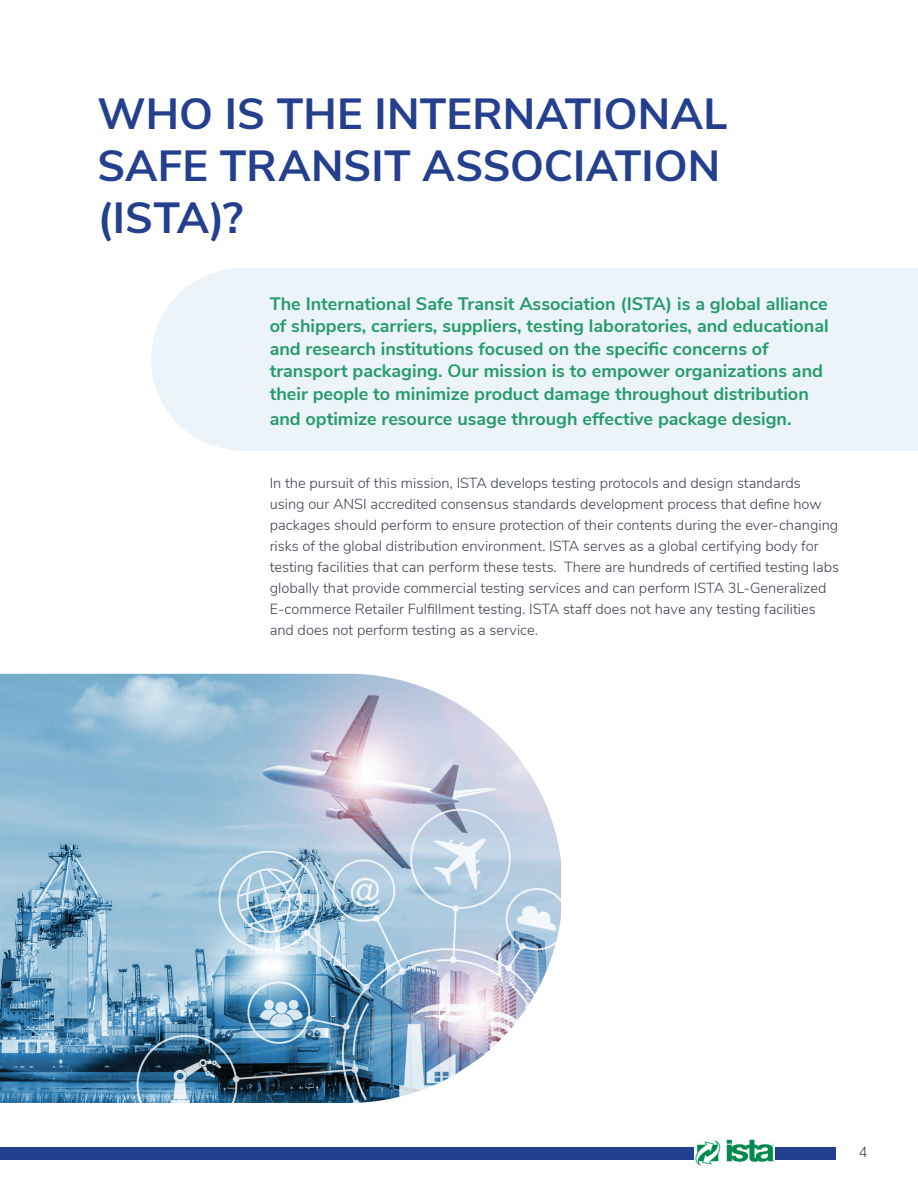
<style>
.page{position:relative;width:918px;height:1188px;background:#fff}
.page>*{position:absolute;margin:0;border:0;box-sizing:border-box;transform-origin:0 0}
.t1{font:700 43.5px/52.2px "Nunito Sans";letter-spacing:.005em;color:#253f8f}
.t2{font:700 18px/22.5px "Nunito Sans";color:#269b6c}
.t3{font:300 14.7px/21px "Nunito Sans";color:#3d4351}
</style>
<div class="page">
<div style="left:231px;top:268px;width:687px;height:183px;background:#ecf4f9"></div>
<div style="left:151px;top:269px;width:179px;height:181px;background:#ecf4f9;border-radius:50%"></div>
<div style="left:0;top:1147px;width:835px;height:13px;background:#253f8f"></div>
<img style="left:695px;top:1139px;width:80px;height:27px">
<svg style="left:0;top:395px;width:538px;height:708px"></svg>
<img style="left:183px;top:715px;width:400px;height:400px;border-radius:50%">
<h1 class="t1" style="left:98px;top:85px;width:632px">WHO IS THE INTERNATIONAL<br>SAFE TRANSIT ASSOCIATION (ISTA)?</h1>
<p class="t2" style="left:270px;top:291px;width:560px">The International Safe Transit Association (ISTA) is a global alliance of shippers, carriers, suppliers, testing laboratories, and educational and research institutions focused on the specific concerns of transport packaging. Our mission is to empower organizations and their people to minimize product damage throughout distribution</p>
<p class="t2" style="left:270px;top:406px;width:523px">and optimize resource usage through effective package design.</p>
<p class="t3" style="left:270px;top:472px;width:571px">In the pursuit of this mission, ISTA develops testing protocols and design standards using our ANSI accredited consensus standards development process that define how packages should perform to ensure protection of their contents during the ever-changing risks of the global distribution environment. ISTA serves as a global certifying body for testing facilities that can perform these tests. There are hundreds of certified testing labs globally that provide commercial testing services and can perform ISTA 3L-Generalized E-commerce Retailer Fulfillment testing. ISTA staff does not have any testing facilities and does not perform testing as a service.</p>
<p class="t3" style="left:859px;top:1141px;width:10px">4</p>
</div>
